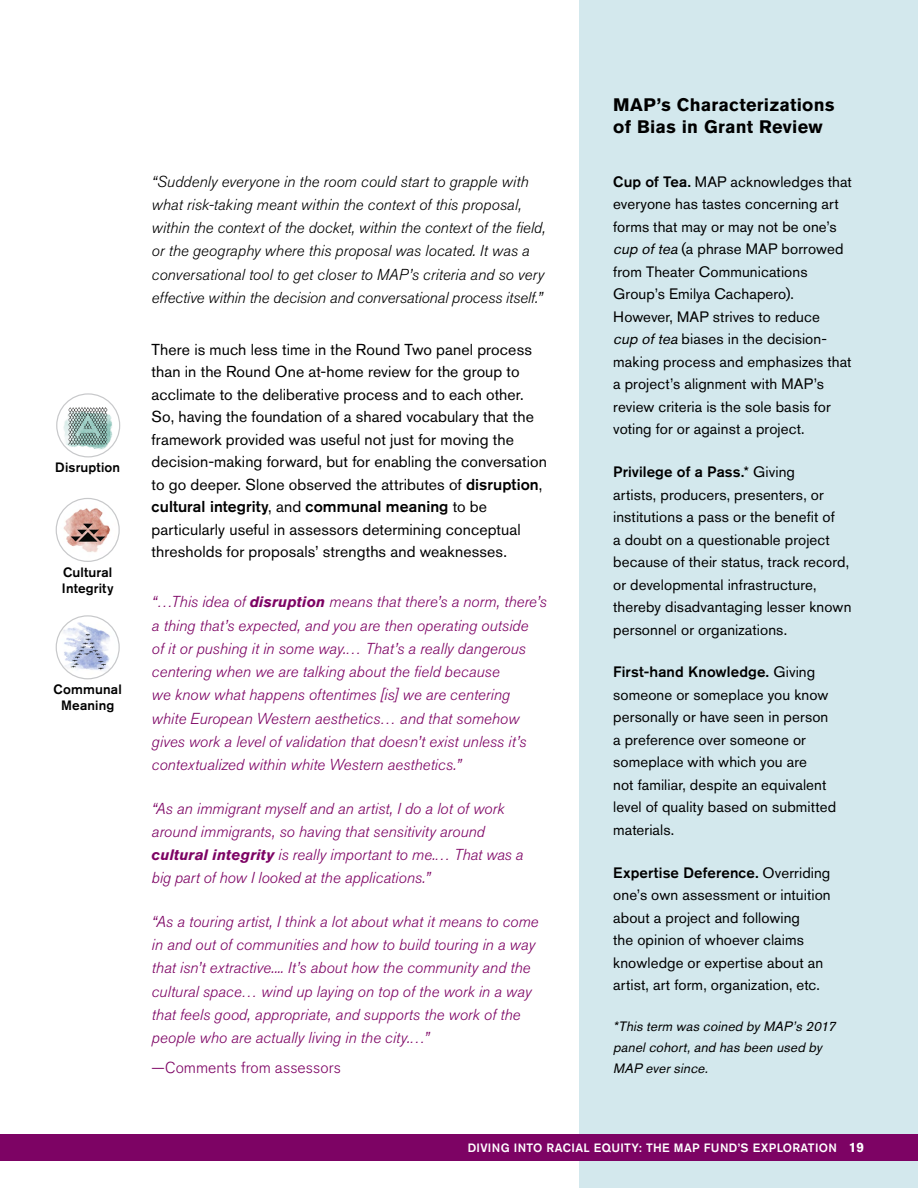
<style>
.page{position:relative;width:918px;height:1188px;background:#fff}
.page>*{position:absolute;margin:0;border:0;box-sizing:border-box;transform-origin:0 0}
.Body_Paragraph{font:700 18px/21.6px "Akzidenz Grotesk BE";letter-spacing:.015em;color:#000}
.In_body_block_quote{font:italic 300 15.75px/23.2px "Akzidenz Grotesk BQ";color:#7d0364}
.t1{font:15.75px/22.5px "Akzidenz Grotesk BE";letter-spacing:.005em;color:#000}
.In_body_block_quote-2{font:italic 300 15.75px/23.2px "Akzidenz Grotesk BQ";color:#000}
.In_body_block_quote-3{font:300 15.75px "Akzidenz Grotesk BQ";color:#7d0364}
.Body_Paragraph-2{font:15px/22.5px "Akzidenz Grotesk BE";letter-spacing:.005em;color:#000}
.Body_Paragraph-3{font:italic 13.5px/21px "Akzidenz Grotesk BE";color:#000}
.Body_Paragraph-4{font:500 13.5px/16.2px "Akzidenz Grotesk BE";letter-spacing:.01em;color:#000}
.t2{font:500 12px "Akzidenz Grotesk BQ";letter-spacing:.03em;color:#fff}
.s1{font-weight:500}
.s2{font-weight:700;font-size:15px}
.s3{font-style:italic}
.s4{font-weight:700;font-size:13.5px}
</style>
<div class="page">
<div style="left:579px;top:0;width:339px;height:1188px;background:#d3e8ed"></div>
<svg style="left:57px;top:394px;width:63px;height:63px"></svg>
<img style="left:57px;top:399px;width:63px;height:58px">
<div style="left:56px;top:393px;width:64px;height:64px;border:1px solid #c7c8ca;border-radius:50%"></div>
<svg style="left:56px;top:616px;width:63px;height:63px"></svg>
<img style="left:56px;top:622px;width:62px;height:57px">
<div style="left:56px;top:615px;width:64px;height:64px;border:1px solid #c7c8ca;border-radius:50%"></div>
<img style="left:56px;top:502px;width:62px;height:59px">
<div style="left:56px;top:498px;width:64px;height:64px;border:1px solid #c7c8ca;border-radius:50%"></div>
<div style="left:0;top:1134px;width:918px;height:27px;background:#7d0364"></div>
<p class="Body_Paragraph-4" style="left:55px;top:459px;width:66px">Disruption</p>
<p class="Body_Paragraph-4" style="left:62px;top:564px;width:53px">Cultural<br>Integrity</p>
<p class="Body_Paragraph-4" style="left:54px;top:681px;width:70px;text-align:center">Communal<br>Meaning</p>
<p class="In_body_block_quote-2" style="left:152px;top:170px;width:396px">“Suddenly everyone in the room could start to grapple with what risk-taking meant within the context of this proposal, within the context of the docket, within the context of the field, or the geography where this proposal was located. It was a conversational tool to get closer to MAP’s criteria and so very effective within the decision and conversational process itself.”</p>
<p class="t1" style="left:152px;top:338px;width:397px">There is much less time in the Round Two panel process than in the Round One at-home review for the group to acclimate to the deliberative process and to each other.<br>So, having the foundation of a shared vocabulary that the framework provided was useful not just for moving the decision-making forward, but for enabling the conversation to go deeper. Slone observed the attributes of <span class="s1">disruption</span>, <span class="s1">cultural integrity</span>, and <span class="s1">communal meaning</span> to be particularly useful in assessors determining conceptual thresholds for proposals’ strengths and weaknesses.</p>
<p class="In_body_block_quote" style="left:152px;top:591px;width:396px">“…This idea of <span class="s2">disruption</span> means that there’s a norm, there’s a thing that’s expected, and you are then operating outside<br>of it or pushing it in some way.… That’s a really dangerous centering when we are talking about the field because<br>we know what happens oftentimes [is] we are centering white European Western aesthetics… and that somehow gives work a level of validation that doesn’t exist unless it’s contextualized within white Western aesthetics.”</p>
<p class="In_body_block_quote" style="left:152px;top:797px;width:373px">“As an immigrant myself and an artist, I do a lot of work around immigrants, so having that sensitivity around <span class="s2">cultural integrity</span> is really important to me.… That was a big part of how I looked at the applications.”</p>
<p class="In_body_block_quote" style="left:152px;top:910px;width:388px">“As a touring artist, I think a lot about what it means to come in and out of communities and how to build touring in a way that isn’t extractive.... It’s about how the community and the cultural space… wind up laying on top of the work in a way that feels good, appropriate, and supports the work of the people who are actually living in the city.…”</p>
<p class="In_body_block_quote-3" style="left:152px;top:1059px;width:191px">—Comments from assessors</p>
<p class="Body_Paragraph" style="left:613px;top:94px;width:223px">MAP’s Characterizations of Bias in Grant Review</p>
<p class="Body_Paragraph-2" style="left:613px;top:170px;width:240px"><span class="s1">Cup of Tea.</span> MAP acknowledges that everyone has tastes concerning art forms that may or may not be one’s <span class="s3">cup oftea</span> (a phrase MAP borrowed from Theater Communications<br>Group’s Emilya Cachapero).<br>However, MAP strives to reduce <span class="s3">cupoftea</span> biases in the decision&shy;making process and emphasizes that a project’s alignment with MAP’s review criteria is the sole basis for voting for or against a project.</p>
<p class="Body_Paragraph-2" style="left:613px;top:460px;width:240px"><span class="s1">Privilege of a Pass.</span>* Giving<br>artists, producers, presenters, or institutions a pass or the benefit of<br>a doubt on a questionable project because of their status, track record, or developmental infrastructure, thereby disadvantaging lesser known personnel or organizations.</p>
<p class="Body_Paragraph-2" style="left:613px;top:661px;width:224px"><span class="s1">First-hand Knowledge.</span> Giving someone or someplace you know personally or have seen in person a preference over someone or someplace with which you are<br>not familiar, despite an equivalent level of quality based on submitted materials.</p>
<p class="Body_Paragraph-2" style="left:613px;top:861px;width:219px"><span class="s1">Expertise Deference.</span> Overriding one’s own assessment or intuition about a project and following<br>the opinion of whoever claims knowledge or expertise about an artist, art form, organization, etc.</p>
<p class="Body_Paragraph-3" style="left:613px;top:1016px;width:227px">*This term was coined by MAP’s 2017 panelcohort,and has been used by<br>MAP eversince.</p>
<p class="t2" style="left:468px;top:1140px;width:398px">DIVING INTO RACIAL EQUITY: THE MAP FUND’S EXPLORATION <span class="s4">19</span></p>
</div>
